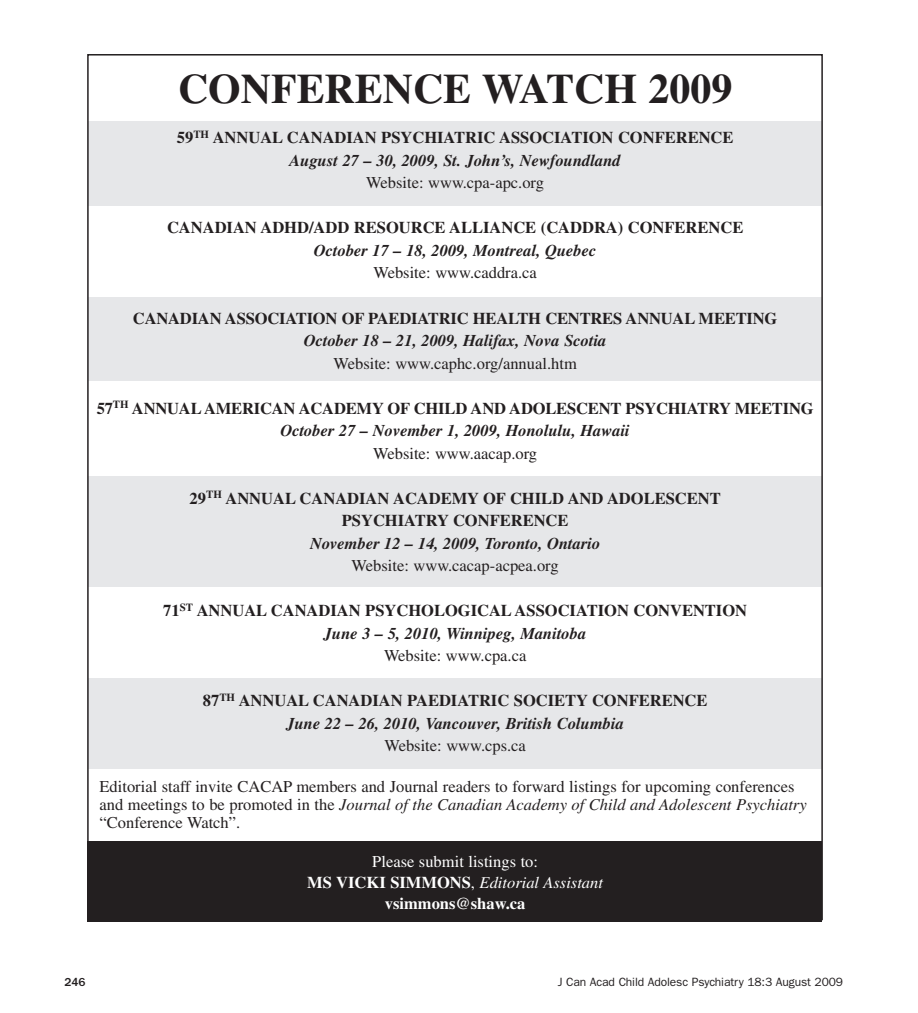
<style>
.page{position:relative;width:918px;height:1013px;background:#fff}
.page>*{position:absolute;margin:0;border:0;box-sizing:border-box;transform-origin:0 0}
.t1{font:700 41.85px "Times";color:#231f20}
.t2{font:700 16.5px/22.5px "Times";color:#231f20;text-align:center}
.t3{font:16.5px/18px "Times";color:#231f20}
.t4{font:italic 700 16.5px "Times";color:#231f20}
.t5{font:700 16.5px/21px "Times";color:#fff;text-align:center}
.t6{font:12px "Franklin Gothic";letter-spacing:-.01em;color:#231f20}
.t7{font:500 12px "Franklin Gothic";color:#231f20}
.s1{font-style:italic}
.s2{font-weight:400}
.s3{font-weight:400;font-style:italic}
</style>
<div class="page">
<div style="left:89px;top:678px;width:733px;height:90px;background:#e6e7e9"></div>
<div style="left:89px;top:122px;width:733px;height:84px;background:#e6e7e9"></div>
<div style="left:89px;top:297px;width:733px;height:84px;background:#e6e7e9"></div>
<div style="left:89px;top:476px;width:733px;height:111px;background:#e6e7e9"></div>
<div style="left:87px;top:841px;width:735px;height:80px;background:#231f20"></div>
<h1 class="t1" style="left:178px;top:75px;width:556px">CONFERENCE WATCH 2009</h1>
<p class="t2" style="left:177px;top:128px;width:558px">59<sup>TH</sup> ANNUAL CANADIAN PSYCHIATRIC ASSOCIATION CONFERENCE<br><span class="s1">August 27 – 30, 2009, St. John’s, Newfoundland</span></p>
<p class="t3" style="left:366px;top:176px;width:179px">Website: www.cpa-apc.org</p>
<p class="t2" style="left:167px;top:218px;width:578px">CANADIAN ADHD/ADD RESOURCE ALLIANCE (CADDRA) CONFERENCE</p>
<p class="t4" style="left:314px;top:244px;width:284px">October 17 – 18, 2009, Montreal, Quebec</p>
<p class="t3" style="left:373px;top:266px;width:165px">Website: www.caddra.ca</p>
<p class="t2" style="left:133px;top:308px;width:646px">CANADIAN ASSOCIATION OF PAEDIATRIC HEALTH CENTRES ANNUAL MEETING</p>
<p class="t4" style="left:304px;top:334px;width:304px">October 18 – 21, 2009, Halifax, Nova Scotia</p>
<p class="t3" style="left:334px;top:356px;width:245px">Website: www.caphc.org/annual.htm</p>
<p class="t2" style="left:97px;top:398px;width:718px">57<sup>TH</sup> ANNUAL AMERICAN ACADEMY OF CHILD AND ADOLESCENT PSYCHIATRY MEETING<br><span class="s1">October 27 – November 1, 2009, Honolulu, Hawaii</span></p>
<p class="t3" style="left:373px;top:446px;width:166px">Website: www.aacap.org</p>
<p class="t2" style="left:190px;top:488px;width:533px">29<sup>TH</sup> ANNUAL CANADIAN ACADEMY OF CHILD AND ADOLESCENT<br>PSYCHIATRY CONFERENCE</p>
<p class="t4" style="left:310px;top:537px;width:292px">November 12 – 14, 2009, Toronto, Ontario</p>
<p class="t3" style="left:352px;top:558px;width:209px">Website: www.cacap-acpea.org</p>
<p class="t2" style="left:163px;top:601px;width:585px">71<sup>ST</sup> ANNUAL CANADIAN PSYCHOLOGICAL ASSOCIATION CONVENTION<br><span class="s1">June 3 – 5, 2010, Winnipeg, Manitoba</span></p>
<p class="t3" style="left:384px;top:648px;width:144px">Website: www.cpa.ca</p>
<p class="t2" style="left:203px;top:691px;width:506px">87<sup>TH</sup> ANNUAL CANADIAN PAEDIATRIC SOCIETY CONFERENCE<br><span class="s1">June 22 – 26, 2010, Vancouver, British Columbia</span></p>
<p class="t3" style="left:384px;top:738px;width:143px">Website: www.cps.ca</p>
<p class="t3" style="left:100px;top:779px;width:709px">Editorial staff invite CACAP members and Journal readers to forward listings for upcoming conferences and meetings to be promoted in the <span class="s1">Journal of the Canadian Academy of Child and Adolescent Psychiatry </span>“Conference Watch”.</p>
<p class="t5" style="left:307px;top:852px;width:297px"><span class="s2">Please submit listings to:<br></span>MS VICKI SIMMONS<span class="s2">,</span> <span class="s3">Editorial Assistant </span>vsimmons@shaw.ca</p>
<p class="t7" style="left:64px;top:975px;width:23px">246</p>
<p class="t6" style="left:558px;top:975px;width:287px">J Can Acad Child Adolesc Psychiatry 18:3 August 2009</p>
</div>
